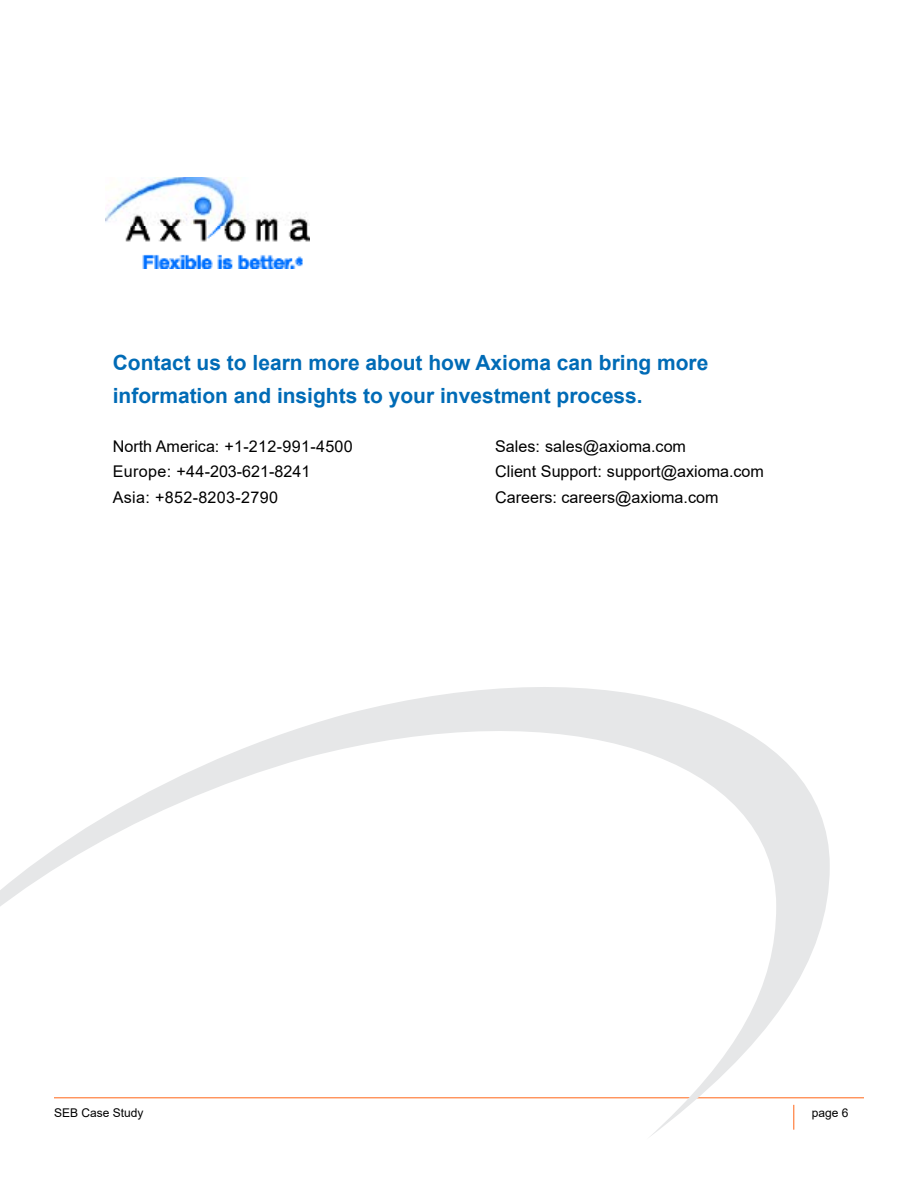
<style>
.page{position:relative;width:918px;height:1188px;background:#fff}
.page>*{position:absolute;margin:0;border:0;box-sizing:border-box;transform-origin:0 0}
.t1{font:700 21px/32.2px "Arial";color:#006bb6}
.t2{font:16.05px/25.8px "Arial";color:#000}
.t3{font:16.05px/25.8px "Arial";letter-spacing:.02em;color:#000}
.t4{font:12px "Arial";color:#000}
</style>
<div class="page">
<hr style="left:54px;top:1097px;width:810px;height:1px;background:#ff6517">
<img style="left:106px;top:177px;width:204px;height:92px">
<svg style="left:0;top:687px;width:830px;height:449px"></svg>
<p class="t1" style="left:113px;top:347px;width:597px">Contact us to learn more about how Axioma can bring more information and insights to your investment process.</p>
<p class="t3" style="left:113px;top:433px;width:242px">North America: +1-212-991-4500<br>Europe: +44-203-621-8241<br>Asia: +852-8203-2790</p>
<p class="t2" style="left:495px;top:433px;width:270px">Sales: sales@axioma.com<br>Client Support: support@axioma.com<br>Careers: careers@axioma.com</p>
<p class="t4" style="left:54px;top:1105px;width:91px">SEB Case Study</p>
<p class="t4" style="left:812px;top:1105px;width:38px">page 6</p>
</div>
